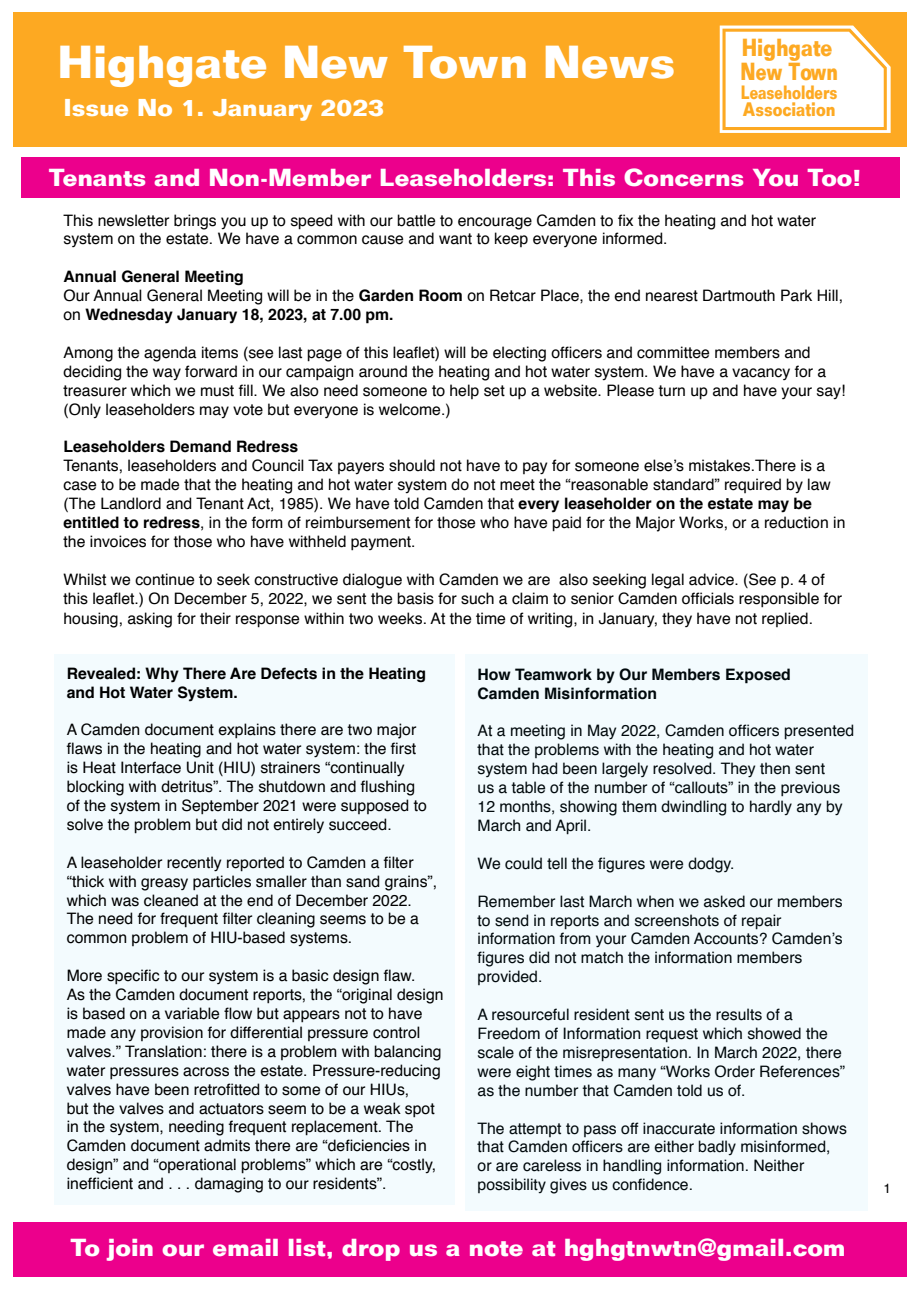
<style>
.page{position:relative;width:919px;height:1289px;background:#fff}
.page>*{position:absolute;margin:0;border:0;box-sizing:border-box;transform-origin:0 0}
.t1{font:700 45px "Folio";color:#fff}
.t2{font:700 31.2px "Folio";color:#fda922;scale:.81 1}
.t3{font:700 31.2px "Folio";color:#fda922;scale:.74 1}
.t4{font:700 24.6px "Folio";color:#fda922;scale:.79 1}
.t5{font:700 24px "Folio";color:#fff}
.t6{font:700 24px "Folio";color:#fda922;scale:.81 1}
.t7{font:700 24px "Folio";color:#fda922;scale:.74 1}
.t8{font:700 23.7px "Folio";color:#fff}
.t9{font:700 23.1px "Folio";color:#fda922;scale:.74 1}
.t10{font:700 19.05px "Folio";color:#fda922;scale:.79 1}
.t11{font:700 18.75px "Folio";color:#fda922;scale:.74 1}
.t12{font:15.75px/18.9px "Helvetica";color:#000}
.t13{font:700 15.75px/18.9px "Helvetica";color:#000}
.t14{font:13.5px "Helvetica";color:#000}
.s1{font-weight:700}
</style>
<div class="page">
<div style="left:13px;top:1222px;width:893px;height:54px;background:#ec008c"></div>
<div style="left:54px;top:654px;width:400px;height:550px;background:#f3fbfe"></div>
<div style="left:466px;top:654px;width:401px;height:556px;background:#f3fbfe"></div>
<div style="left:13px;top:13px;width:893px;height:134px;background:#fda922"></div>
<div style="left:21px;top:157px;width:878px;height:41px;background:#ec008c"></div>
<svg style="left:719px;top:25px;width:172px;height:108px;background:#fef2df"></svg>
<p class="t1" style="left:57px;top:34px;width:619px">Highgate New Town News</p>
<p class="t8" style="left:64px;top:92px;width:322px">Issue No 1. January 2023</p>
<h2 class="t2" style="left:716px;top:24px;width:146px">Highgate</h2>
<h3 class="t9" style="left:718px;top:81px;width:163px">Leaseholders</h3>
<h3 class="t4" style="left:717px;top:102px;width:153px">Association</h3>
<h3 class="t6" style="left:741px;top:33px;width:113px">Highgate</h3>
<p class="t11" style="left:740px;top:81px;width:132px">Leaseholders</p>
<p class="t10" style="left:743px;top:98px;width:118px">Association</p>
<h2 class="t3" style="left:716px;top:51px;width:166px">New town</h2>
<h3 class="t7" style="left:740px;top:57px;width:133px">New Town</h3>
<p class="t5" style="left:49px;top:162px;width:813px">Tenants and Non-Member Leaseholders: This Concerns You Too!</p>
<p class="t12" style="left:64px;top:211px;width:754px">This newsletter brings you up to speed with our battle to encourage Camden to fix the heating and hot water system on the estate. We have a common cause and want to keep everyone informed.</p>
<p class="t13" style="left:64px;top:267px;width:182px">Annual General Meeting</p>
<p class="t12" style="left:64px;top:287px;width:781px">Our Annual General Meeting will be in the <span class="s1">Garden Room</span> on Retcar Place, the end nearest Dartmouth Park Hill, on <span class="s1">Wednesday January 18, 2023, at 7.00 pm.</span></p>
<p class="t12" style="left:64px;top:343px;width:783px">Among the agenda items (see last page of this leaflet) will be electing officers and committee members and deciding the way forward in our campaign around the heating and hot water system. We have a vacancy for a treasurer which we must fill. We also need someone to help set up a website. Please turn up and have your say! (Only leaseholders may vote but everyone is welcome.)</p>
<p class="t13" style="left:64px;top:437px;width:236px">Leaseholders Demand Redress</p>
<p class="t12" style="left:64px;top:457px;width:783px">Tenants, leaseholders and Council Tax payers should not have to pay for someone else’s mistakes.There is a case to be made that the heating and hot water system do not meet the “reasonable standard” required by law (The Landlord and Tenant Act, 1985). We have told Camden that <span class="s1">every leaseholder on the estate may be entitled to redress</span>, in the form of reimbursement for those who have paid for the Major Works, or a reduction in the invoices for those who have withheld payment.</p>
<p class="t12" style="left:64px;top:570px;width:780px;line-height:19.4px">Whilst we continue to seek constructive dialogue with Camden we are also seeking legal advice. (See p. 4 of this leaflet.) On December 5, 2022, we sent the basis for such a claim to senior Camden officials responsible for housing, asking for their response within two weeks. At the time of writing, in January, they have not replied.</p>
<p class="t13" style="left:67px;top:664px;width:361px">Revealed: Why There Are Defects in the Heating and Hot Water System.</p>
<p class="t12" style="left:67px;top:721px;width:361px">A Camden document explains there are two major flaws in the heating and hot water system: the first is Heat Interface Unit (HIU) strainers “continually blocking with detritus”. The shutdown and flushing of the system in September 2021 were supposed to solve the problem but did not entirely succeed.</p>
<p class="t12" style="left:67px;top:853px;width:372px">A leaseholder recently reported to Camden a filter “thick with greasy particles smaller than sand grains”, which was cleaned at the end of December 2022.<br>The need for frequent filter cleaning seems to be a common problem of HIU-based systems.</p>
<p class="t12" style="left:67px;top:966px;width:350px">More specific to our system is a basic design flaw.</p>
<p class="t12" style="left:67px;top:985px;width:378px">As the Camden document reports, the “original design is based on a variable flow but appears not to have made any provision for differential pressure control valves.” Translation: there is a problem with balancing water pressures across the estate. Pressure-reducing valves have been retrofitted to some of our HIUs,<br>but the valves and actuators seem to be a weak spot in the system, needing frequent replacement. The Camden document admits there are “deficiencies in design” and “operational problems” which are “costly, inefficient and . . . damaging to our residents”.</p>
<p class="t13" style="left:477px;top:665px;width:315px">How Teamwork by Our Members Exposed<br>Camden Misinformation</p>
<p class="t12" style="left:477px;top:722px;width:378px">At a meeting in May 2022, Camden officers presented that the problems with the heating and hot water system had been largely resolved. They then sent<br>us a table of the number of “callouts” in the previous 12 months, showing them dwindling to hardly any by March and April.</p>
<p class="t12" style="left:477px;top:854px;width:258px">We could tell the figures were dodgy.</p>
<p class="t12" style="left:477px;top:892px;width:366px">Remember last March when we asked our members to send in reports and screenshots of repair information from your Camden Accounts? Camden’s figures did not match the information members provided.</p>
<p class="t12" style="left:477px;top:1005px;width:369px">A resourceful resident sent us the results of a Freedom of Information request which showed the scale of the misrepresentation. In March 2022, there were eight times as many “Works Order References” as the number that Camden told us of.</p>
<p class="t12" style="left:477px;top:1118px;width:371px">The attempt to pass off inaccurate information shows that Camden officers are either badly misinformed, or are careless in handling information. Neither possibility gives us confidence.</p>
<p class="t5" style="left:71px;top:1232px;width:776px">To join our email list, drop us a note at hghgtnwtn@gmail.com</p>
<p class="t14" style="left:883px;top:1178px;width:9px">1</p>
</div>
